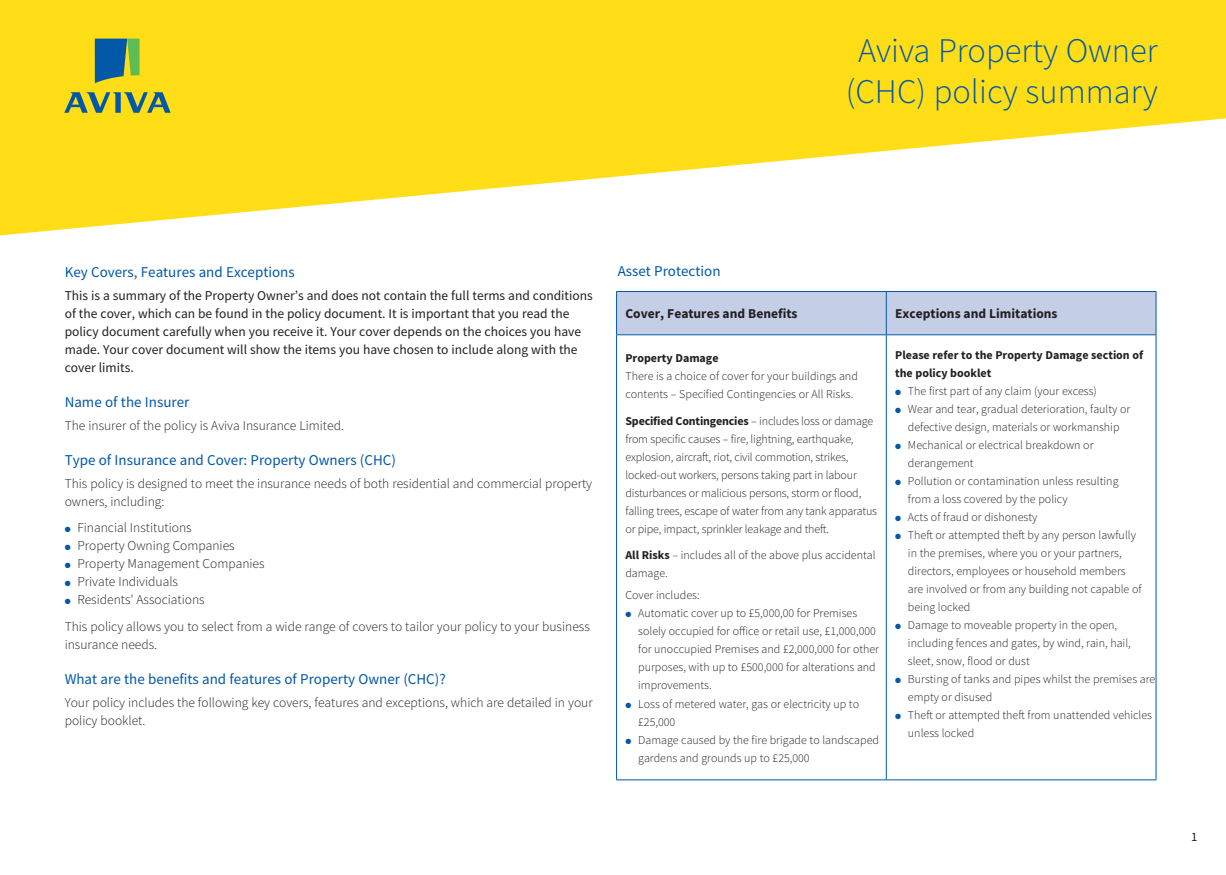
<style>
.page{position:relative;width:1226px;height:875px;background:#fff}
.page>*{position:absolute;margin:0;border:0;box-sizing:border-box;transform-origin:0 0}
.t1{font:300 34.5px/41.4px "Source Sans Pro";color:#0158a6;text-align:center}
.t2{font:15px "Source Sans Pro";color:#0158a6}
.t3{font:300 13.5px/18px "Source Sans Pro";color:#231f20}
.t4{font:13.5px/18px "Source Sans Pro";color:#231f20}
.t5{font:700 13.5px "Source Sans Pro";color:#231f20}
.t6{font:12.75px "Source Sans Pro";color:#231f20}
.t7{font:300 12px/18px "Source Sans Pro";color:#231f20}
.t8{font:700 12px/18px "Source Sans Pro";color:#231f20}
.s1{color:#0158a6}
.s2{font-weight:700}
</style>
<div class="page">
<svg style="left:0;top:0;width:1225px;height:236px;fill:#ffdd17"></svg>
<div style="left:617px;top:292px;width:538px;height:42px;background:#c5cee7"></div>
<svg style="left:617px;top:335px;width:538px;height:444px"></svg>
<hr style="left:616px;top:291px;width:270px;height:1px;background:#0158a6">
<hr style="left:616px;top:292px;width:1px;height:42px;background:#0158a6">
<hr style="left:886px;top:291px;width:270px;height:1px;background:#0158a6">
<hr style="left:886px;top:292px;width:1px;height:42px;background:#0158a6">
<hr style="left:1155px;top:292px;width:1px;height:42px;background:#0158a6">
<hr style="left:616px;top:334px;width:270px;height:1px;background:#0158a6">
<hr style="left:616px;top:335px;width:1px;height:444px;background:#0158a6">
<hr style="left:886px;top:334px;width:270px;height:1px;background:#0158a6">
<hr style="left:886px;top:335px;width:1px;height:444px;background:#0158a6">
<hr style="left:1155px;top:335px;width:1px;height:444px;background:#0158a6">
<hr style="left:616px;top:779px;width:270px;height:1px;background:#0158a6">
<hr style="left:886px;top:779px;width:270px;height:1px;background:#0158a6">
<svg style="left:95px;top:39px;width:45px;height:44px;background:#44857a"></svg>
<svg style="left:64px;top:92px;width:107px;height:21px;background:#93a453"></svg>
<h1 class="t1" style="left:845px;top:30px;width:313px">Aviva Property Owner (CHC) policy summary</h1>
<p class="t2" style="left:65px;top:263px;width:231px">Key Covers, Features and Exceptions</p>
<p class="t4" style="left:65px;top:286px;width:529px">This is a summary of the Property Owner’s and does not contain the full terms and conditions of the cover, which can be found in the policy document. It is important that you read the policy document carefully when you receive it. Your cover depends on the choices you have made. Your cover document will show the items you have chosen to include along with the cover limits.</p>
<p class="t2" style="left:65px;top:393px;width:126px">Name of the Insurer</p>
<p class="t3" style="left:65px;top:416px;width:281px">The insurer of the policy is Aviva Insurance Limited.</p>
<p class="t2" style="left:65px;top:451px;width:333px">Type of Insurance and Cover: Property Owners (CHC)</p>
<p class="t3" style="left:65px;top:474px;width:529px">This policy is designed to meet the insurance needs of both residential and commercial property owners, including:</p>
<p class="t3" style="left:65px;top:519px;width:128px"><span class="s1">●</span> Financial Institutions</p>
<p class="t3" style="left:65px;top:537px;width:171px"><span class="s1">●</span> Property Owning Companies</p>
<p class="t3" style="left:65px;top:555px;width:201px"><span class="s1">●</span> Property Management Companies</p>
<p class="t3" style="left:65px;top:573px;width:115px"><span class="s1">●</span> Private Individuals</p>
<p class="t3" style="left:65px;top:587px;width:526px;line-height:26.5px"><span class="s1">●</span> Residents’ Associations<br>This policy allows you to select from a wide range of covers to tailor your policy to your business</p>
<p class="t3" style="left:65px;top:635px;width:94px">insurance needs.</p>
<p class="t2" style="left:65px;top:670px;width:382px">What are the benefits and features of Property Owner (CHC)?</p>
<p class="t3" style="left:65px;top:693px;width:529px">Your policy includes the following key covers, features and exceptions, which are detailed in your policy booklet.</p>
<p class="t2" style="left:617px;top:261px;width:104px">Asset Protection</p>
<p class="t5" style="left:625px;top:305px;width:174px">Cover, Features and Benefits</p>
<p class="t5" style="left:895px;top:305px;width:164px">Exceptions and Limitations</p>
<p class="t8" style="left:625px;top:349px;width:95px">Property Damage</p>
<p class="t7" style="left:625px;top:367px;width:234px">There is a choice of cover for your buildings and contents – Specified Contingencies or All Risks.</p>
<p class="t7" style="left:625px;top:412px;width:253px"><span class="s2">Specified Contingencies</span> – includes loss or damage from specific causes – fire, lightning, earthquake, explosion, aircraft, riot, civil commotion, strikes, locked‑out workers, persons taking part in labour disturbances or malicious persons, storm or flood, falling trees, escape of water from any tank apparatus or pipe, impact, sprinkler leakage and theft.</p>
<p class="t7" style="left:625px;top:546px;width:252px"><span class="s2">All Risks</span> – includes all of the above plus accidental damage.</p>
<p class="t7" style="left:625px;top:586px;width:76px">Cover includes:</p>
<p class="t7" style="left:638px;top:604px;width:242px;text-indent:-13px"><span class="s1">●</span> Automatic cover up to £5,000,00 for Premises solely occupied for office or retail use, £1,000,000 for unoccupied Premises and £2,000,000 for other purposes, with up to £500,000 for alterations and improvements.</p>
<p class="t7" style="left:638px;top:694px;width:222px;text-indent:-13px"><span class="s1">●</span> Loss of metered water, gas or electricity up to £25,000</p>
<p class="t7" style="left:638px;top:730px;width:242px;text-indent:-13px"><span class="s1">●</span> Damage caused by the fire brigade to landscaped gardens and grounds up to £25,000</p>
<p class="t8" style="left:895px;top:346px;width:249px">Please refer to the Property Damage section of the policy booklet</p>
<p class="t7" style="left:895px;top:382px;width:203px"><span class="s1">●</span> The first part of any claim (your excess)</p>
<p class="t7" style="left:895px;top:400px;width:237px;text-align:center"><span class="s1">●</span> Wear and tear, gradual deterioration, faulty or defective design, materials or workmanship</p>
<p class="t7" style="left:908px;top:436px;width:187px;text-indent:-13px"><span class="s1">●</span> Mechanical or electrical breakdown or derangement</p>
<p class="t7" style="left:908px;top:472px;width:212px;text-indent:-13px"><span class="s1">●</span> Pollution or contamination unless resulting from a loss covered by the policy</p>
<p class="t7" style="left:895px;top:508px;width:144px"><span class="s1">●</span> Acts of fraud or dishonesty</p>
<p class="t7" style="left:908px;top:526px;width:235px;text-indent:-13px"><span class="s1">●</span> Theft or attempted theft by any person lawfully in the premises, where you or your partners, directors, employees or household members are involved or from any building not capable of being locked</p>
<p class="t7" style="left:908px;top:616px;width:224px;text-indent:-13px"><span class="s1">●</span> Damage to moveable property in the open, including fences and gates, by wind, rain, hail, sleet, snow, flood or dust</p>
<p class="t7" style="left:908px;top:670px;width:249px;text-indent:-13px"><span class="s1">●</span> Bursting of tanks and pipes whilst the premises are empty or disused</p>
<p class="t7" style="left:908px;top:706px;width:246px;text-indent:-13px"><span class="s1">●</span> Theft or attempted theft from unattended vehicles unless locked</p>
<p class="t6" style="left:1191px;top:829px;width:8px">1</p>
</div>
